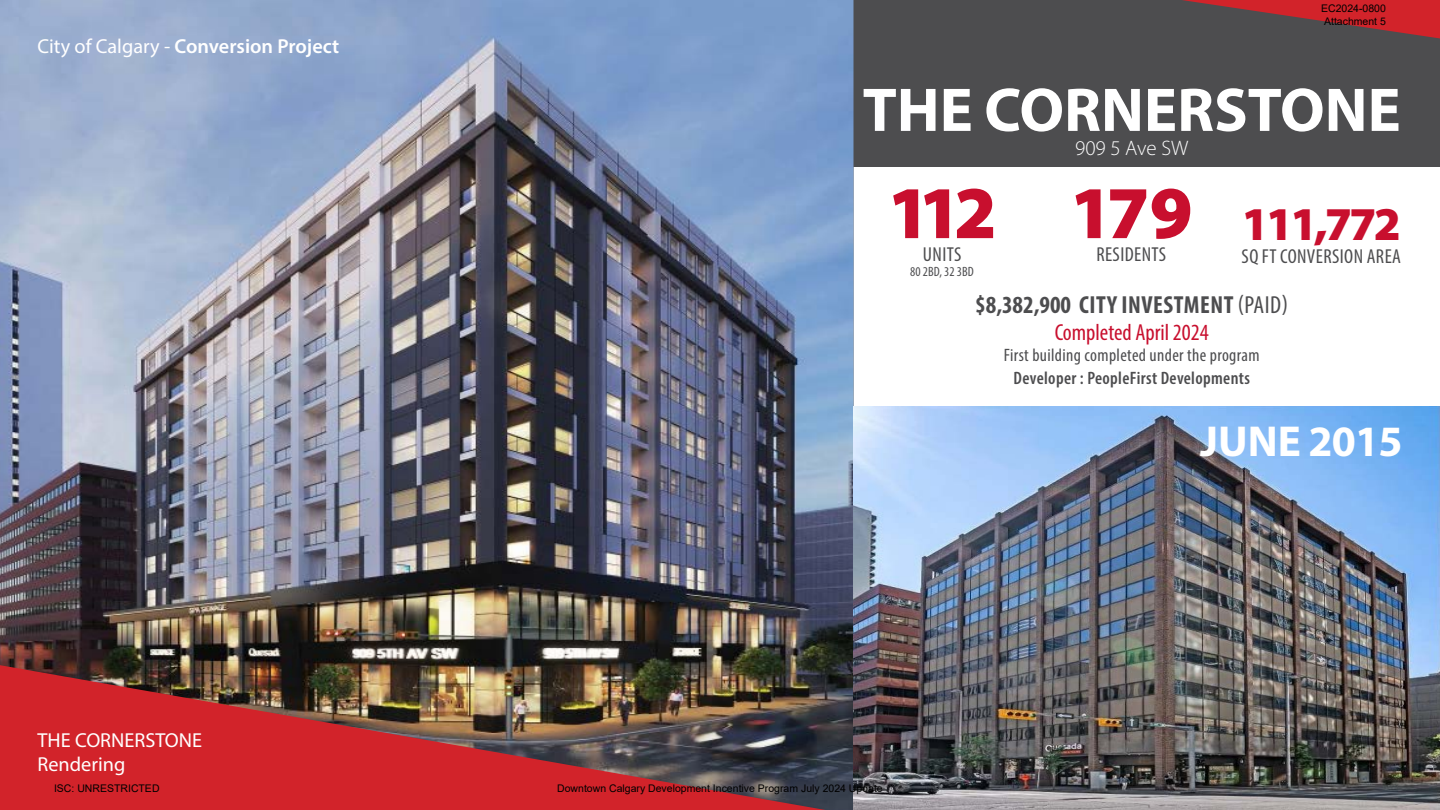
<style>
.page{position:relative;width:1440px;height:810px;background:#fff}
.page>*{position:absolute;margin:0;border:0;box-sizing:border-box;transform-origin:0 0}
.t1{font:900 75px "Myriad Pro";letter-spacing:-.09em;color:#c80f2e}
.t2{font:700 62.25px "Myriad Pro";color:#fff}
.t3{font:900 47.25px "Myriad Pro";letter-spacing:-.06em;color:#c80f2e}
.t4{font:700 43.5px "Myriad Pro";letter-spacing:-.01em;color:#fff}
.t5{font:700 condensed 24.75px "Myriad Pro";letter-spacing:.02em;color:#4d4d4f}
.t6{font:condensed 23.25px "Myriad Pro";color:#c80f2e}
.t7{font:300 21px "Myriad Pro";color:#fff}
.t8{font:condensed 20.25px "Myriad Pro";letter-spacing:.02em;color:#4d4d4f}
.t9{font:600 20.25px "Myriad Pro";color:#fff}
.t10{font:20.25px/24.3px "Myriad Pro";color:#fff}
.t11{font:condensed 18px "Myriad Pro";letter-spacing:.02em;color:#4d4d4f}
.t12{font:600 condensed 18px "Myriad Pro";letter-spacing:.02em;color:#4d4d4f}
.t13{font:condensed 13.5px "Myriad Pro";letter-spacing:.01em;color:#4d4d4f}
.t14{font:10.5px/12.6px "Arial";color:#000}
.s1{font-weight:400}
</style>
<div class="page">
<div style="left:854px;top:0;width:586px;height:166px;background:#4d4d4f"></div>
<img style="left:0;top:0;width:854px;height:810px">
<svg style="left:1182px;top:0;width:258px;height:38px"></svg>
<img style="left:0;top:665px;width:826px;height:145px">
<img style="left:854px;top:406px;width:586px;height:404px">
<h3 class="t9" style="left:38px;top:33px;width:303px"><span class="s1">City of Calgary -</span> Conversion Project</h3>
<h3 class="t10" style="left:38px;top:728px;width:166px">THE CORNERSTONE<br>Rendering</h3>
<p class="t14" style="left:1321px;top:2px;width:66px">EC2024-0800<br>Attachment 5</p>
<h2 class="t2" style="left:863px;top:69px;width:540px">THE CORNERSTONE</h2>
<h3 class="t7" style="left:1075px;top:135px;width:115px">909 5 Ave SW</h3>
<h1 class="t1" style="left:887px;top:163px;width:111px">112</h1>
<h3 class="t8" style="left:923px;top:242px;width:40px">UNITS</h3>
<p class="t13" style="left:910px;top:263px;width:65px">80 2BD, 32 3BD</p>
<h1 class="t1" style="left:1070px;top:163px;width:124px">179</h1>
<h3 class="t8" style="left:1096px;top:242px;width:71px">RESIDENTS</h3>
<h3 class="t3" style="left:1242px;top:193px;width:160px">111,772</h3>
<h3 class="t8" style="left:1242px;top:244px;width:161px">SQ FT CONVERSION AREA</h3>
<h3 class="t5" style="left:975px;top:289px;width:314px">$8,382,900 CITY INVESTMENT <span class="s1">(PAID)</span></h3>
<h3 class="t6" style="left:1055px;top:319px;width:156px">Completed April 2024</h3>
<h3 class="t11" style="left:1004px;top:345px;width:257px">First building completed under the program</h3>
<h3 class="t12" style="left:1014px;top:367px;width:238px">Developer : PeopleFirst Developments</h3>
<h3 class="t4" style="left:1200px;top:413px;width:204px">JUNE 2015</h3>
<p class="t14" style="left:54px;top:782px;width:107px">ISC: UNRESTRICTED</p>
<p class="t14" style="left:557px;top:782px;width:327px">Downtown Calgary Development Incentive Program July 2024 Update</p>
</div>
